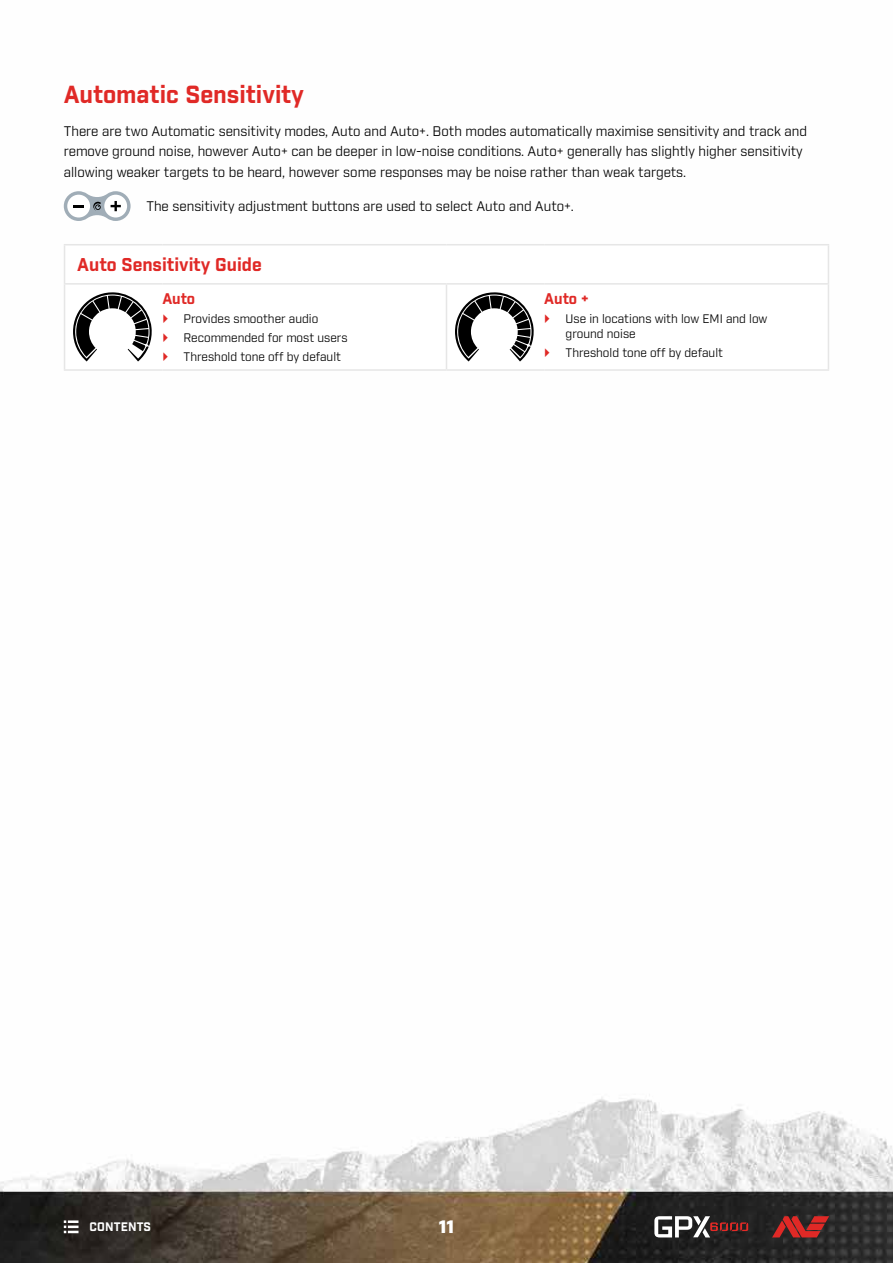
<style>
.page{position:relative;width:893px;height:1263px;background:#fff}
.page>*{position:absolute;margin:0;border:0;box-sizing:border-box;transform-origin:0 0}
.t1{font:700 24px "Industry";color:#e02926}
.t2{font:700 18px "Industry";color:#e02926}
.t3{font:900 18px "Industry";color:#fff}
.t4{font:700 15px "Industry";letter-spacing:-.01em;color:#e02926}
.t5{font:13.5px/20.2px "Industry";color:#000}
.t6{font:12px/19.2px "Industry";color:#000}
.t7{font:700 12px "Industry";letter-spacing:.01em;color:#fff}
</style>
<div class="page">
<img style="left:0;top:204px;width:893px;height:1059px">
<svg style="left:64px;top:1220px;width:15px;height:13px"></svg>
<svg style="left:654px;top:1216px;width:94px;height:21px"></svg>
<svg style="left:772px;top:1216px;width:57px;height:21px"></svg>
<svg style="left:64px;top:191px;width:67px;height:30px"></svg>
<svg style="left:65px;top:245px;width:763px;height:124px"></svg>
<hr style="left:64px;top:244px;width:98px;height:1px;background:#e6e6e6">
<hr style="left:64px;top:245px;width:1px;height:38px;background:#e6e6e6">
<hr style="left:162px;top:244px;width:284px;height:1px;background:#e6e6e6">
<hr style="left:446px;top:244px;width:98px;height:1px;background:#e6e6e6">
<hr style="left:544px;top:244px;width:285px;height:1px;background:#e6e6e6">
<hr style="left:828px;top:245px;width:1px;height:38px;background:#e6e6e6">
<hr style="left:64px;top:283px;width:98px;height:2px;background:#e6e6e6">
<hr style="left:64px;top:285px;width:1px;height:84px;background:#e6e6e6">
<hr style="left:162px;top:283px;width:284px;height:2px;background:#e6e6e6">
<hr style="left:64px;top:369px;width:98px;height:2px;background:#e6e6e6">
<hr style="left:162px;top:369px;width:284px;height:2px;background:#e6e6e6">
<hr style="left:446px;top:283px;width:98px;height:2px;background:#e6e6e6">
<hr style="left:544px;top:283px;width:285px;height:2px;background:#e6e6e6">
<hr style="left:828px;top:285px;width:1px;height:84px;background:#e6e6e6">
<hr style="left:446px;top:369px;width:98px;height:2px;background:#e6e6e6">
<hr style="left:544px;top:369px;width:285px;height:2px;background:#e6e6e6">
<svg style="left:73px;top:292px;width:79px;height:69px"></svg>
<svg style="left:163px;top:314px;width:5px;height:9px"></svg>
<svg style="left:163px;top:333px;width:5px;height:9px"></svg>
<svg style="left:163px;top:353px;width:5px;height:8px"></svg>
<svg style="left:446px;top:284px;width:382px;height:85px"></svg>
<h1 class="t1" style="left:64px;top:80px;width:242px">Automatic Sensitivity</h1>
<p class="t5" style="left:64px;top:122px;width:745px">There are two Automatic sensitivity modes, Auto and Auto+. Both modes automatically maximise sensitivity and track and remove ground noise, however Auto+ can be deeper in low-noise conditions. Auto+ generally has slightly higher sensitivity allowing weaker targets to be heard, however some responses may be noise rather than weak targets.</p>
<p class="t5" style="left:146px;top:196px;width:427px">The sensitivity adjustment buttons are used to select Auto and Auto+.</p>
<h2 class="t2" style="left:77px;top:254px;width:186px">Auto Sensitivity Guide</h2>
<p class="t4" style="left:162px;top:289px;width:34px">Auto</p>
<p class="t6" style="left:184px;top:309px;width:165px">Provides smoother audio<br>Recommended for most users<br>Threshold tone off by default</p>
<p class="t4" style="left:544px;top:289px;width:46px">Auto +</p>
<p class="t6" style="left:566px;top:311px;width:203px;line-height:15px">Use in locations with low EMI and low ground noise</p>
<p class="t6" style="left:566px;top:344px;width:159px">Threshold tone off by default</p>
<p class="t7" style="left:90px;top:1220px;width:63px">CONTENTS</p>
<h2 class="t3" style="left:439px;top:1216px;width:17px">11</h2>
</div>
